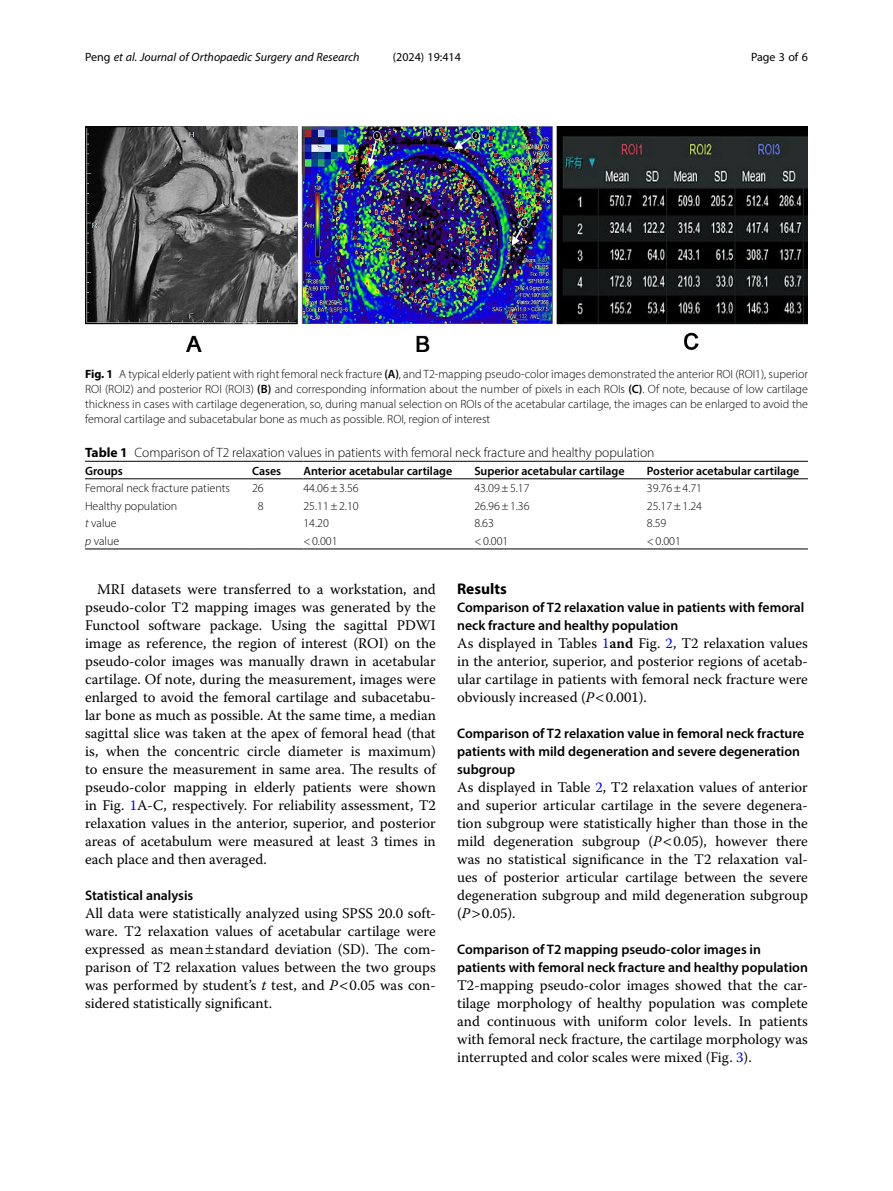
<style>
.page{position:relative;width:893px;height:1191px;background:#fff}
.page>*{position:absolute;margin:0;border:0;box-sizing:border-box;transform-origin:0 0}
.Head_1{font:700 15.45px "Myriad Pro";color:#000}
.Body_Text{font:14.7px/18px "Warnock Pro";color:#000;text-align:justify}
.Body_Text_Indent{font:14.7px/18px "Warnock Pro";color:#000;text-align:justify}
.Head_2{font:600 13.8px/18px "Myriad Pro";color:#000}
.Head_2_After_1{font:600 13.8px/18px "Myriad Pro";color:#000}
.Table_Caption{font:300 13.5px "Myriad Pro";color:#000}
.Figure_Caption{font:300 12px/15px "Myriad Pro";color:#000;text-align:justify}
.Table_Body{font:300 12px "Myriad Pro";color:#000}
.Table_Head{font:600 12px "Myriad Pro";color:#000}
.t1{font:italic 12px "Myriad Pro";color:#000}
.t2{font:12px "Myriad Pro";color:#000}
.s1{font-style:normal}
.s2{font-weight:700}
.s3{font-weight:600}
.s4{font-style:italic}
.s5{color:#00f}
</style>
<div class="page">
<hr style="left:85px;top:478px;width:167px;height:1px;background:#000">
<hr style="left:252px;top:461px;width:51px;height:1px;background:#000">
<hr style="left:252px;top:478px;width:51px;height:1px;background:#000">
<hr style="left:303px;top:461px;width:171px;height:1px;background:#000">
<hr style="left:303px;top:478px;width:171px;height:1px;background:#000">
<hr style="left:474px;top:461px;width:173px;height:1px;background:#000">
<hr style="left:474px;top:478px;width:173px;height:1px;background:#000">
<hr style="left:647px;top:461px;width:161px;height:1px;background:#000">
<hr style="left:647px;top:478px;width:161px;height:1px;background:#000">
<hr style="left:85px;top:548px;width:167px;height:1px;background:#000">
<hr style="left:252px;top:548px;width:51px;height:1px;background:#000">
<hr style="left:303px;top:548px;width:171px;height:1px;background:#000">
<hr style="left:474px;top:548px;width:173px;height:1px;background:#000">
<hr style="left:647px;top:548px;width:161px;height:1px;background:#000">
<hr style="left:85px;top:461px;width:167px;height:1px;background:#000">
<img style="left:85px;top:126px;width:723px;height:225px">
<p class="t1" style="left:85px;top:50px;width:276px"><span class="s1">Peng</span> et al. Journal of Orthopaedic Surgery and Research</p>
<p class="t2" style="left:393px;top:50px;width:70px">(2024) 19:414</p>
<p class="t2" style="left:751px;top:50px;width:58px">Page 3 of 6</p>
<p class="Figure_Caption" style="left:85px;top:366px;width:724px"><span class="s2">Fig. 1</span> A typical elderly patient with right femoral neck fracture <span class="s3">(A)</span>, and T2-mapping pseudo-color images demonstrated the anterior ROI (ROI1), superior ROI (ROI2) and posterior ROI (ROI3) <span class="s3">(B)</span> and corresponding information about the number of pixels in each ROIs <span class="s3">(C)</span>. Of note, because of low cartilage thickness in cases with cartilage degeneration, so, during manual selection on ROIs of the acetabular cartilage, the images can be enlarged to avoid the femoral cartilage and subacetabular bone as much as possible. ROI, region of interest</p>
<p class="Table_Caption" style="left:85px;top:444px;width:571px"><span class="s2">Table 1</span> Comparison of T2 relaxation values in patients with femoral neck fracture and healthy population</p>
<p class="Table_Head" style="left:85px;top:463px;width:39px">Groups</p>
<p class="Table_Head" style="left:252px;top:463px;width:31px">Cases</p>
<p class="Table_Head" style="left:303px;top:463px;width:150px">Anterior acetabular cartilage</p>
<p class="Table_Head" style="left:474px;top:463px;width:152px">Superior acetabular cartilage</p>
<p class="Table_Head" style="left:647px;top:463px;width:154px">Posterior acetabular cartilage</p>
<p class="Table_Body" style="left:85px;top:481px;width:146px">Femoral neck fracture patients</p>
<p class="Table_Body" style="left:252px;top:481px;width:13px">26</p>
<p class="Table_Body" style="left:303px;top:481px;width:57px">44.06±3.56</p>
<p class="Table_Body" style="left:474px;top:481px;width:57px">43.09±5.17</p>
<p class="Table_Body" style="left:647px;top:481px;width:57px">39.76±4.71</p>
<p class="Table_Body" style="left:85px;top:498px;width:94px">Healthy population</p>
<p class="Table_Body" style="left:258px;top:498px;width:7px">8</p>
<p class="Table_Body" style="left:303px;top:498px;width:57px">25.11±2.10</p>
<p class="Table_Body" style="left:474px;top:498px;width:57px">26.96±1.36</p>
<p class="Table_Body" style="left:647px;top:498px;width:57px">25.17±1.24</p>
<p class="Table_Body" style="left:85px;top:516px;width:33px"><span class="s4">t</span> value</p>
<p class="Table_Body" style="left:303px;top:516px;width:27px">14.20</p>
<p class="Table_Body" style="left:474px;top:516px;width:21px">8.63</p>
<p class="Table_Body" style="left:647px;top:516px;width:21px">8.59</p>
<p class="Table_Body" style="left:85px;top:533px;width:36px"><span class="s4">p</span> value</p>
<p class="Table_Body" style="left:303px;top:533px;width:36px">&lt;0.001</p>
<p class="Table_Body" style="left:474px;top:533px;width:36px">&lt;0.001</p>
<p class="Table_Body" style="left:647px;top:533px;width:36px">&lt;0.001</p>
<p class="Body_Text_Indent" style="left:85px;top:580px;width:352px;text-indent:12px">MRI datasets were transferred to a workstation, and pseudo-color T2 mapping images was generated by the Functool software package. Using the sagittal PDWI image as reference, the region of interest (ROI) on the pseudo-color images was manually drawn in acetabular cartilage. Of note, during the measurement, images were enlarged to avoid the femoral cartilage and subacetabu&shy;lar bone as much as possible. At the same time, a median sagittal slice was taken at the apex of femoral head (that is, when the concentric circle diameter is maximum) to ensure the measurement in same area. The results of pseudo-color mapping in elderly patients were shown in Fig. <span class="s5">1</span>A-C, respectively. For reliability assessment, T2 relaxation values in the anterior, superior, and posterior areas of acetabulum were measured at least 3 times in each place and then averaged.</p>
<p class="Head_2" style="left:85px;top:886px;width:110px">Statistical analysis</p>
<p class="Body_Text" style="left:85px;top:904px;width:352px">All data were statistically analyzed using SPSS 20.0 soft&shy;ware. T2 relaxation values of acetabular cartilage were expressed as mean standard deviation (SD). The com&shy;parison of T2 relaxation values between the two groups was performed by student’s <span class="s4">t</span> test, and <span class="s4">P</span> 0.05 was con&shy;sidered statistically significant.</p>
<p class="Head_1" style="left:457px;top:579px;width:51px">Results</p>
<p class="Head_2_After_1" style="left:457px;top:598px;width:349px">Comparison of T2 relaxation value in patients with femoral neck fracture and healthy population</p>
<p class="Body_Text" style="left:457px;top:634px;width:352px">As displayed in Tables <span class="s5">1</span><span class="s3">and</span> Fig. <span class="s5">2</span>, T2 relaxation values in the anterior, superior, and posterior regions of acetab&shy;ular cartilage in patients with femoral neck fracture were obviously increased (<span class="s4">P</span> 0.001).</p>
<p class="Head_2" style="left:457px;top:724px;width:349px">Comparison of T2 relaxation value in femoral neck fracture patients with mild degeneration and severe degeneration subgroup</p>
<p class="Body_Text" style="left:457px;top:778px;width:352px">As displayed in Table <span class="s5">2</span>, T2 relaxation values of anterior and superior articular cartilage in the severe degenera&shy;tion subgroup were statistically higher than those in the mild degeneration subgroup (<span class="s4">P</span> 0.05), however there was no statistical significance in the T2 relaxation val&shy;ues of posterior articular cartilage between the severe degeneration subgroup and mild degeneration subgroup (<span class="s4">P</span> 0.05).</p>
<p class="Head_2" style="left:457px;top:940px;width:352px">Comparison of T2 mapping pseudo-color images in patients with femoral neck fracture and healthy population</p>
<p class="Body_Text" style="left:457px;top:976px;width:352px">T2-mapping pseudo-color images showed that the car&shy;tilage morphology of healthy population was complete and continuous with uniform color levels. In patients with femoral neck fracture, the cartilage morphology was interrupted and color scales were mixed (Fig. <span class="s5">3</span>).</p>
</div>
